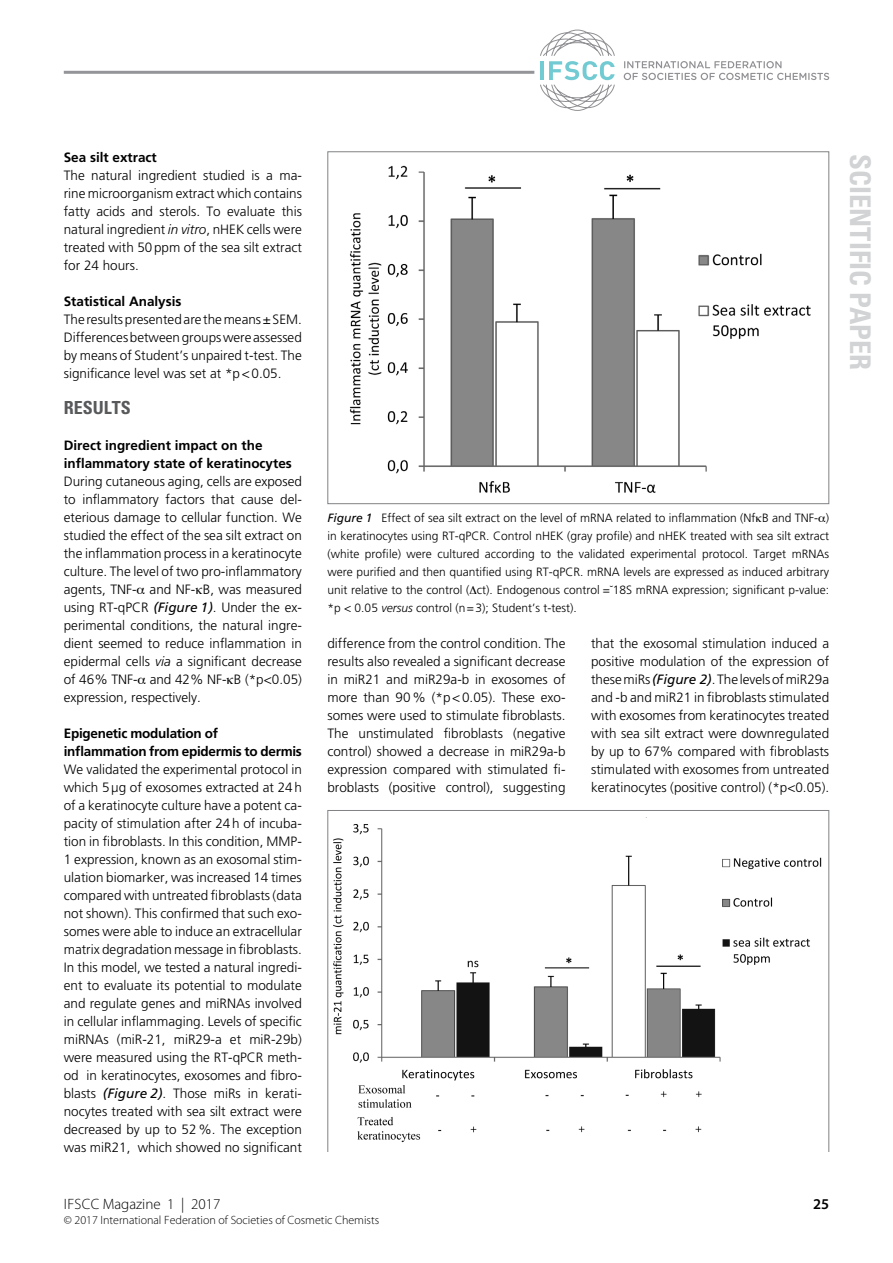
<style>
.page{position:relative;width:893px;height:1263px;background:#fff}
.page>*{position:absolute;margin:0;border:0;box-sizing:border-box;transform-origin:0 0}
.t1{font:700 condensed 28.5px "Univers";color:#d1d3d4}
.t2{font:700 condensed 18px "Univers";color:#58595b}
.t3{font:300 15px "Myriad Pro";color:#000}
.t4{font:600 15px "Myriad Pro";color:#000}
.t5{font:300 13.5px/18px "Frutiger";color:#000;text-align:justify}
.t6{font:700 13.5px/18px "Frutiger";color:#000}
.t7{font:700 13.5px/18px "Frutiger";letter-spacing:-.02em;color:#000}
.t8{font:300 12px/18px "Frutiger";color:#000;text-align:justify}
.t9{font:300 12px "Myriad Pro";color:#000}
.s1{font-style:italic}
.s2{font-weight:400;font-style:italic}
</style>
<div class="page">
<svg style="left:540px;top:30px;width:75px;height:81px"></svg>
<svg style="left:624px;top:61px;width:205px;height:19px"></svg>
<hr style="left:64px;top:71px;width:470px;height:3px;background:#939598">
<img style="left:349px;top:165px;width:462px;height:328px">
<img style="left:333px;top:817px;width:489px;height:326px">
<p class="t6" style="left:64px;top:148px;width:95px">Sea silt extract</p>
<p class="t5" style="left:64px;top:166px;width:240px">The natural ingredient studied is a ma&shy;rine microorganism extract which contains fatty acids and sterols. To evaluate this natural ingredient <span class="s1">in vitro</span>, nHEK cells were treated with 50ppm of the sea silt extract for 24 hours.</p>
<p class="t6" style="left:64px;top:292px;width:119px">Statistical Analysis</p>
<p class="t5" style="left:64px;top:310px;width:240px">The results presented are the means±SEM.<br>Differences between groups were assessed by means of Student’s unpaired t-test. The significance level was set at *p&lt;0.05.</p>
<h2 class="t2" style="left:64px;top:397px;width:69px">RESULTS</h2>
<p class="t6" style="left:64px;top:436px;width:230px">Direct ingredient impact on the inflammatory state of keratinocytes</p>
<p class="t5" style="left:64px;top:472px;width:240px">During cutaneous aging, cells are exposed to inflammatory factors that cause del&shy;eterious damage to cellular function. We studied the effect of the sea silt extract on the inflammation process in a keratinocyte culture. The level of two pro-inflammatory agents, TNF- and NF- B, was measured using RT-qPCR <span class="s2">(Figure 1)</span>. Under the ex&shy;perimental conditions, the natural ingre&shy;dient seemed to reduce inflammation in epidermal cells <span class="s1">via</span> a significant decrease of 46% TNF- and 42% NF- B (*p&lt;0.05) expression, respectively.</p>
<p class="t7" style="left:64px;top:724px;width:240px">Epigenetic modulation of inflammation from epidermis to dermis</p>
<p class="t5" style="left:64px;top:760px;width:240px">We validated the experimental protocol in which 5μg of exosomes extracted at 24h of a keratinocyte culture have a potent ca&shy;pacity of stimulation after 24h of incuba&shy;tion in fibroblasts. In this condition, MMP-1 expression, known as an exosomal stim&shy;ulation biomarker, was increased 14 times compared with untreated fibroblasts (data not shown). This confirmed that such exo&shy;somes were able to induce an extracellular matrix degradation message in fibroblasts.<br>In this model, we tested a natural ingredi&shy;ent to evaluate its potential to modulate and regulate genes and miRNAs involved in cellular inflammaging. Levels of specific miRNAs (miR-21, miR29-a et miR-29b) were measured using the RT-qPCR meth&shy;od in keratinocytes, exosomes and fibro&shy;blasts <span class="s2">(Figure 2)</span>. Those miRs in kerati&shy;nocytes treated with sea silt extract were decreased by up to 52%. The exception was miR21, which showed no significant</p>
<p class="t8" style="left:327px;top:509px;width:503px"><span class="s2">Figure 1</span> Effect of sea silt extract on the level of mRNA related to inflammation (Nf B and TNF- ) in keratinocytes using RT-qPCR. Control nHEK (gray profile) and nHEK treated with sea silt extract (white profile) were cultured according to the validated experimental protocol. Target mRNAs were purified and then quantified using RT-qPCR. mRNA levels are expressed as induced arbitrary unit relative to the control ( ct). Endogenous control =˘18S mRNA expression; significant p-value: *p &lt; 0.05 <span class="s1">versus</span> control (n=3); Student’s t-test).</p>
<p class="t5" style="left:327px;top:634px;width:240px">difference from the control condition. The results also revealed a significant decrease in miR21 and miR29a-b in exosomes of more than 90% (*p&lt;0.05). These exo&shy;somes were used to stimulate fibroblasts.<br>The unstimulated fibroblasts (negative control) showed a decrease in miR29a-b expression compared with stimulated fi&shy;broblasts (positive control), suggesting</p>
<p class="t5" style="left:591px;top:634px;width:240px">that the exosomal stimulation induced a positive modulation of the expression of these miRs <span class="s2">(Figure 2)</span>. The levels of miR29a and -b and miR21 in fibroblasts stimulated with exosomes from keratinocytes treated with sea silt extract were downregulated by up to 67% compared with fibroblasts stimulated with exosomes from untreated keratinocytes (positive control) (*p&lt;0.05).</p>
<p class="t3" style="left:64px;top:1196px;width:158px">IFSCC Magazine 1 | 2017</p>
<p class="t4" style="left:813px;top:1195px;width:18px">25</p>
<p class="t9" style="left:64px;top:1214px;width:317px">© 2017 International Federation of Societies of Cosmetic Chemists</p>
<h1 class="t1" style="left:878px;top:154px;width:217px;rotate:90deg">SCIENTIFIC PAPER</h1>
</div>
